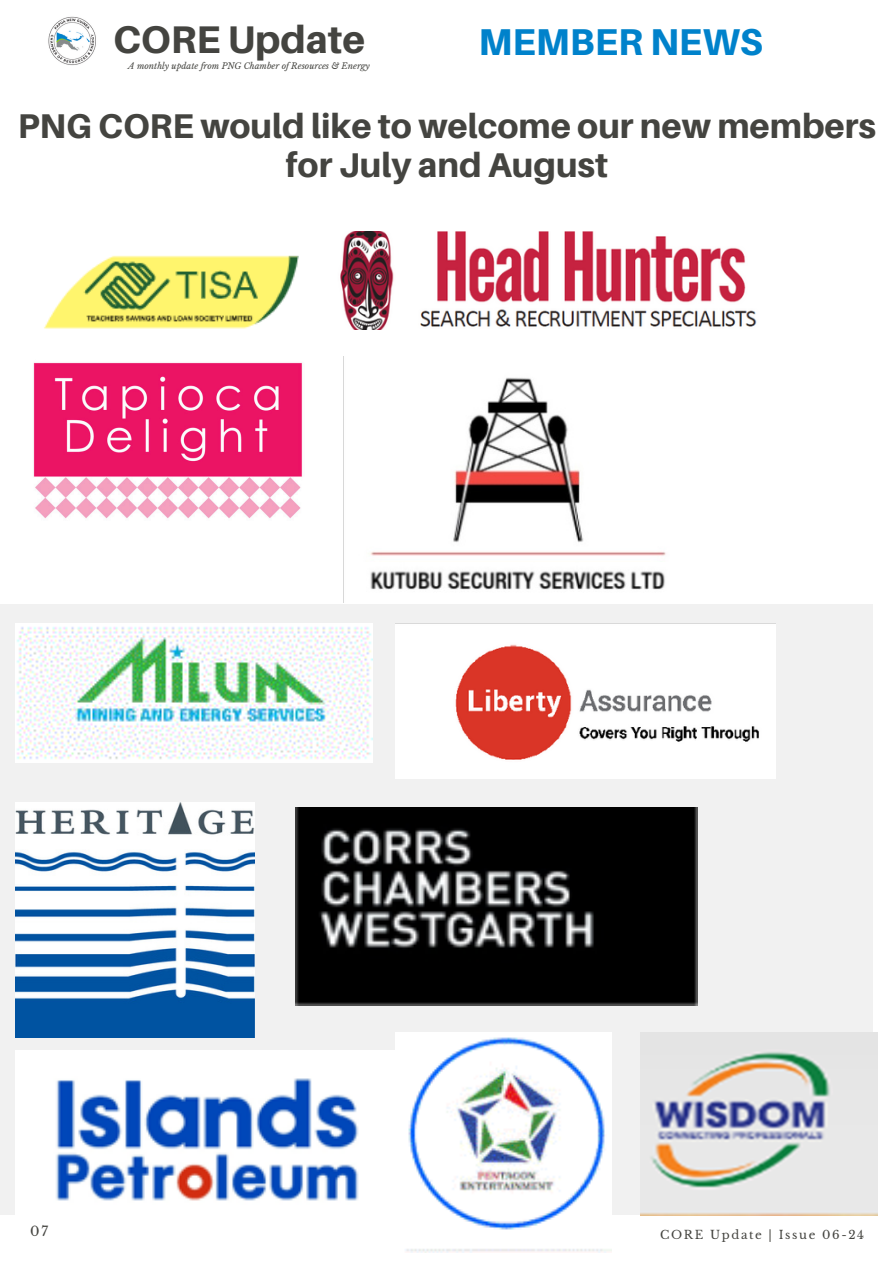
<style>
.page{position:relative;width:894px;height:1264px;background:#fff}
.page>*{position:absolute;margin:0;border:0;box-sizing:border-box;transform-origin:0 0}
.t1{font:800 38.55px "Aileron";color:#444440}
.t2{font:800 37.35px "Aileron";color:#0082cb}
.t3{font:800 34.35px/39.3px "Aileron";color:#444440;text-align:center}
.t4{font:13.2px "Libre Baskerville";color:#444440}
.t5{font:11.7px "Libre Baskerville";letter-spacing:.14em;color:#444440}
.t6{font:italic 8.55px "Libre Baskerville";color:#444440}
</style>
<div class="page">
<div style="left:0;top:604px;width:872px;height:610px;background:#f1f1f1"></div>
<img style="left:48px;top:16px;width:48px;height:50px">
<img style="left:44px;top:255px;width:255px;height:74px">
<img style="left:340px;top:232px;width:417px;height:97px">
<img style="left:33px;top:362px;width:269px;height:157px">
<img style="left:343px;top:357px;width:323px;height:245px">
<img style="left:15px;top:623px;width:357px;height:140px">
<img style="left:395px;top:623px;width:380px;height:155px">
<img style="left:15px;top:802px;width:239px;height:235px">
<img style="left:640px;top:1032px;width:237px;height:183px">
<img style="left:15px;top:1050px;width:380px;height:164px">
<img style="left:395px;top:1032px;width:216px;height:220px">
<img style="left:295px;top:807px;width:401px;height:198px">
<h2 class="t1" style="left:113px;top:15px;width:253px">CORE Update</h2>
<h1 class="t6" style="left:128px;top:60px;width:243px">A monthly update from PNG Chamber of Resources &amp; Energy</h1>
<p class="t2" style="left:478px;top:19px;width:286px">MEMBER NEWS</p>
<p class="t3" style="left:18px;top:105px;width:859px">PNG CORE would like to welcome our new members for July and August</p>
<p class="t4" style="left:30px;top:1223px;width:19px">07</p>
<p class="t5" style="left:660px;top:1227px;width:205px">CORE Update | Issue 06-24</p>
</div>
